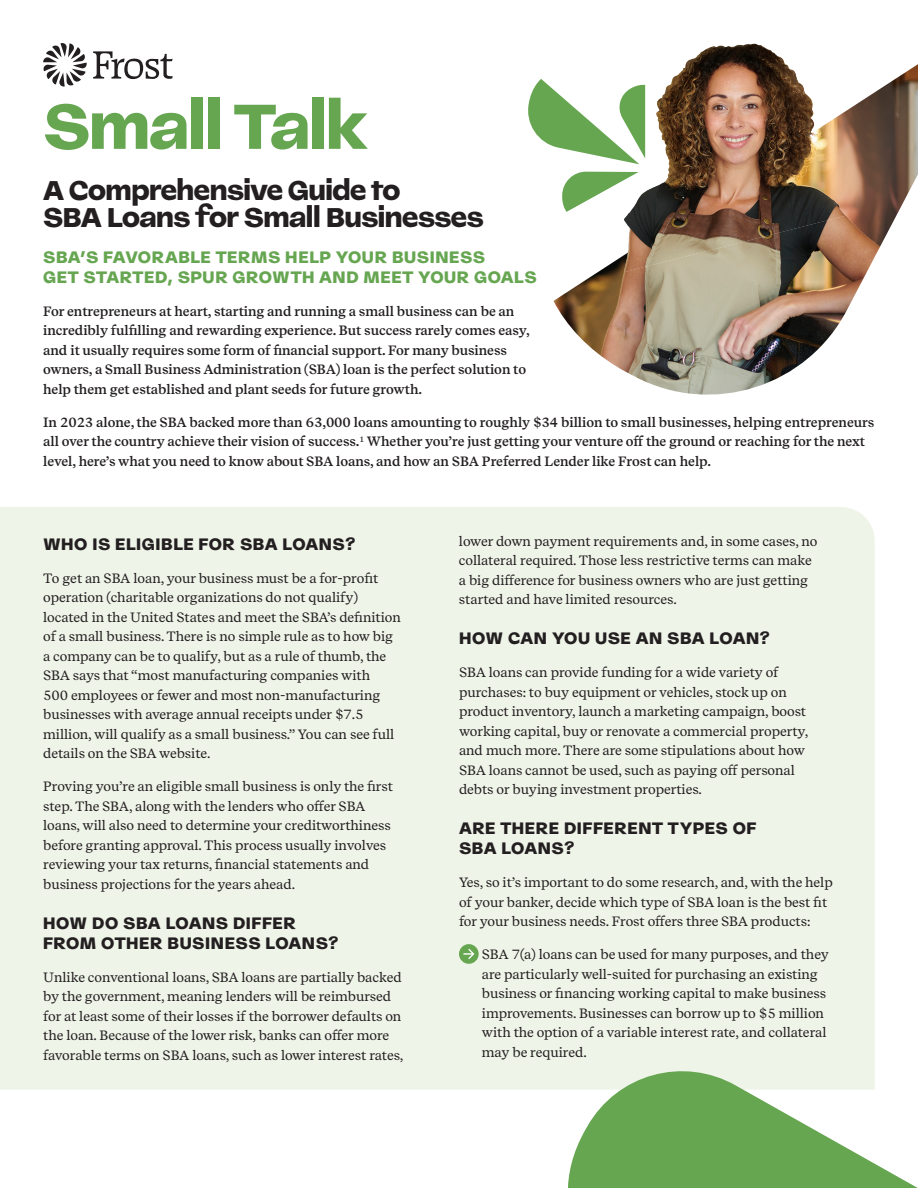
<style>
.page{position:relative;width:918px;height:1188px;background:#fff}
.page>*{position:absolute;margin:0;border:0;box-sizing:border-box;transform-origin:0 0}
.t1{font:700 63px "Valizas Frost";letter-spacing:-.02em;color:#66a651}
.t2{font:700 27px/27px "Valizas Frost";letter-spacing:-.02em;color:#231f20}
.t3{font:700 16.5px/19.8px "Valizas Frost";letter-spacing:.03em;color:#231f20}
.t4{font:700 16.5px/19.8px "Valizas Frost";letter-spacing:.03em;color:#66a651}
.t5{font:13.5px/19.5px "Recife Text";letter-spacing:-.005em;color:#231f20}
.t6{font:600 13.5px/19.5px "Recife Text";letter-spacing:-.005em;color:#231f20}
</style>
<div class="page">
<svg style="left:528px;top:80px;width:12px;height:58px"></svg>
<div style="left:0;top:507px;width:875px;height:583px;background:#eff4e9"></div>
<div style="left:459px;top:944px;width:20px;height:20px;background:#66a651;border-radius:50%"></div>
<svg style="left:463px;top:949px;width:11px;height:10px"></svg>
<svg style="left:93px;top:51px;width:80px;height:28px"></svg>
<svg style="left:43px;top:43px;width:44px;height:44px"></svg>
<svg style="left:566px;top:1056px;width:352px;height:132px;fill:#66a651"></svg>
<img style="left:540px;top:43px;width:378px;height:352px">
<h1 class="t1" style="left:43px;top:76px;width:326px">Small Talk</h1>
<h2 class="t2" style="left:43px;top:174px;width:442px">A Comprehensive Guide to<br>SBA Loans for Small Businesses</h2>
<p class="t4" style="left:43px;top:246px;width:495px">SBA’S FAVORABLE TERMS HELP YOUR BUSINESS<br>GET STARTED, SPUR GROWTH AND MEET YOUR GOALS</p>
<p class="t6" style="left:43px;top:301px;width:488px">For entrepreneurs at heart, starting and running a small business can be an incredibly fulfilling and rewarding experience. But success rarely comes easy, and it usually requires some form of financial support. For many business owners, a Small Business Administration (SBA) loan is the perfect solution to help them get established and plant seeds for future growth.</p>
<p class="t6" style="left:43px;top:412px;width:833px">In 2023 alone, the SBA backed more than 63,000 loans amounting to roughly $34 billion to small businesses, helping entrepreneurs all over the country achieve their vision of success.<sup>1</sup> Whether you’re just getting your venture off the ground or reaching for the next level, here’s what you need to know about SBA loans, and how an SBA Preferred Lender like Frost can help.</p>
<p class="t3" style="left:43px;top:533px;width:314px">WHO IS ELIGIBLE FOR SBA LOANS?</p>
<p class="t5" style="left:43px;top:568px;width:359px">To get an SBA loan, your business must be a for-profit operation (charitable organizations do not qualify) located in the United States and meet the SBA’s definition of a small business. There is no simple rule as to how big a company can be to qualify, but as a rule of thumb, the SBA says that “most manufacturing companies with<br>500 employees or fewer and most non-manufacturing businesses with average annual receipts under $7.5 million, will qualify as a small business.” You can see full details on the SBA website.</p>
<p class="t5" style="left:43px;top:776px;width:351px">Proving you’re an eligible small business is only the first step. The SBA, along with the lenders who offer SBA loans, will also need to determine your creditworthiness before granting approval. This process usually involves reviewing your tax returns, financial statements and business projections for the years ahead.</p>
<p class="t3" style="left:43px;top:912px;width:297px">HOW DO SBA LOANS DIFFER<br>FROM OTHER BUSINESS LOANS?</p>
<p class="t5" style="left:43px;top:967px;width:362px">Unlike conventional loans, SBA loans are partially backed by the government, meaning lenders will be reimbursed for at least some of their losses if the borrower defaults on the loan. Because of the lower risk, banks can offer more favorable terms on SBA loans, such as lower interest rates,</p>
<p class="t5" style="left:459px;top:531px;width:360px">lower down payment requirements and, in some cases, no collateral required. Those less restrictive terms can make a big difference for business owners who are just getting started and have limited resources.</p>
<p class="t3" style="left:459px;top:627px;width:313px">HOW CAN YOU USE AN SBA LOAN?</p>
<p class="t5" style="left:459px;top:662px;width:351px">SBA loans can provide funding for a wide variety of purchases: to buy equipment or vehicles, stock up on product inventory, launch a marketing campaign, boost working capital, buy or renovate a commercial property, and much more. There are some stipulations about how SBA loans cannot be used, such as paying off personal debts or buying investment properties.</p>
<p class="t3" style="left:459px;top:817px;width:299px">ARE THERE DIFFERENT TYPES OF<br>SBA LOANS?</p>
<p class="t5" style="left:459px;top:872px;width:375px">Yes, so it’s important to do some research, and, with the help of your banker, decide which type of SBA loan is the best fit for your business needs. Frost offers three SBA products:</p>
<p class="t5" style="left:482px;top:944px;width:349px">SBA 7(a) loans can be used for many purposes, and they are particularly well-suited for purchasing an existing business or financing working capital to make business improvements. Businesses can borrow up to $5 million with the option of a variable interest rate, and collateral may be required.</p>
</div>
